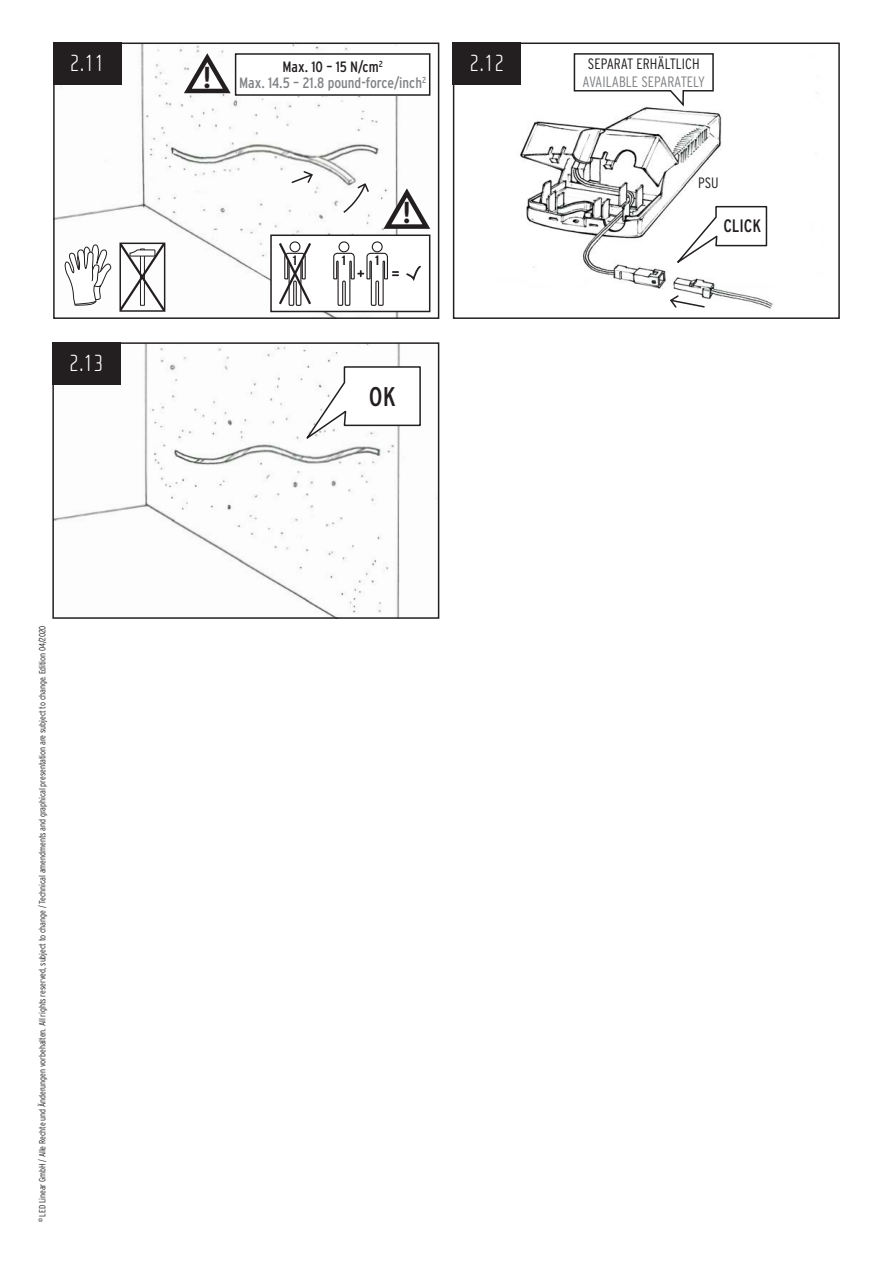
<style>
.page{position:relative;width:893px;height:1263px;background:#fff}
.page>*{position:absolute;margin:0;border:0;box-sizing:border-box;transform-origin:0 0}
.t1{font:700 condensed 30.3px "Interstate";color:#231f20}
.t2{font:condensed 27px "Interstate";color:#231f20}
.t3{font:100 24px "Cholla Sans OT";color:#fff}
.t4{font:condensed 18px "Interstate";color:#231f20}
.t5{font:condensed 15px "Interstate";color:#808285}
.t6{font:300 condensed 15px "Interstate";color:#231f20}
.t7{font:300 condensed 15px "Interstate";color:#808285}
.t8{font:condensed 15px "Interstate";color:#231f20}
.t9{font:700 condensed 13.5px "Interstate";color:#231f20}
.t10{font:300 condensed 9px "Interstate";letter-spacing:-.01em;color:#231f20}
</style>
<div class="page">
<img style="left:56px;top:46px;width:375px;height:270px">
<div style="left:53px;top:43px;width:386px;height:276px;border:2px solid #231f20"></div>
<svg style="left:64px;top:244px;width:47px;height:62px"></svg>
<svg style="left:119px;top:242px;width:47px;height:70px"></svg>
<div style="left:236px;top:54px;width:194px;height:41px;background:#fff"></div>
<div style="left:235px;top:53px;width:195px;height:43px;border:2px solid #231f20"></div>
<svg style="left:180px;top:52px;width:55px;height:43px"></svg>
<div style="left:53px;top:43px;width:68px;height:42px;background:#231f20"></div>
<img style="left:520px;top:93px;width:297px;height:216px">
<div style="left:453px;top:43px;width:387px;height:276px;border:2px solid #231f20"></div>
<svg style="left:670px;top:205px;width:98px;height:64px"></svg>
<svg style="left:573px;top:53px;width:141px;height:55px"></svg>
<svg style="left:669px;top:294px;width:37px;height:15px"></svg>
<div style="left:453px;top:43px;width:68px;height:42px;background:#231f20"></div>
<img style="left:55px;top:345px;width:345px;height:271px">
<div style="left:52px;top:342px;width:387px;height:277px;border:2px solid #231f20"></div>
<svg style="left:301px;top:365px;width:120px;height:79px"></svg>
<div style="left:52px;top:342px;width:68px;height:43px;background:#231f20"></div>
<svg style="left:270px;top:170px;width:161px;height:143px"></svg>
<p class="t3" style="left:70px;top:50px;width:37px">2.11</p>
<p class="t3" style="left:69px;top:350px;width:37px">2.13</p>
<p class="t10" style="left:37px;top:1222px;width:598px;rotate:-90deg"><sup>©</sup> LED Linear GmbH / Alle Rechte und Änderungen vorbehalten. All rights reserved, subject to change / Technical amendments and graphical presentation are subject to change. Edition 04/2020</p>
<p class="t1" style="left:203px;top:58px;width:10px">!</p>
<p class="t8" style="left:282px;top:57px;width:102px">Max. 10 – 15 N/cm<sup>2</sup></p>
<p class="t5" style="left:239px;top:74px;width:189px">Max. 14.5 – 21.8 pound-force/inch<sup>2</sup></p>
<p class="t9" style="left:293px;top:252px;width:6px">1</p>
<p class="t9" style="left:342px;top:252px;width:6px">1</p>
<p class="t9" style="left:375px;top:252px;width:6px">1</p>
<p class="t1" style="left:403px;top:194px;width:10px">!</p>
<p class="t3" style="left:469px;top:50px;width:37px">2.12</p>
<p class="t2" style="left:369px;top:380px;width:28px">OK</p>
<p class="t6" style="left:588px;top:54px;width:113px">SEPARAT ERHÄLTLICH</p>
<p class="t7" style="left:583px;top:72px;width:124px">AVAILABLE SEPARATELY</p>
<p class="t6" style="left:698px;top:174px;width:22px">PSU</p>
<p class="t4" style="left:723px;top:214px;width:39px">CLICK</p>
</div>
